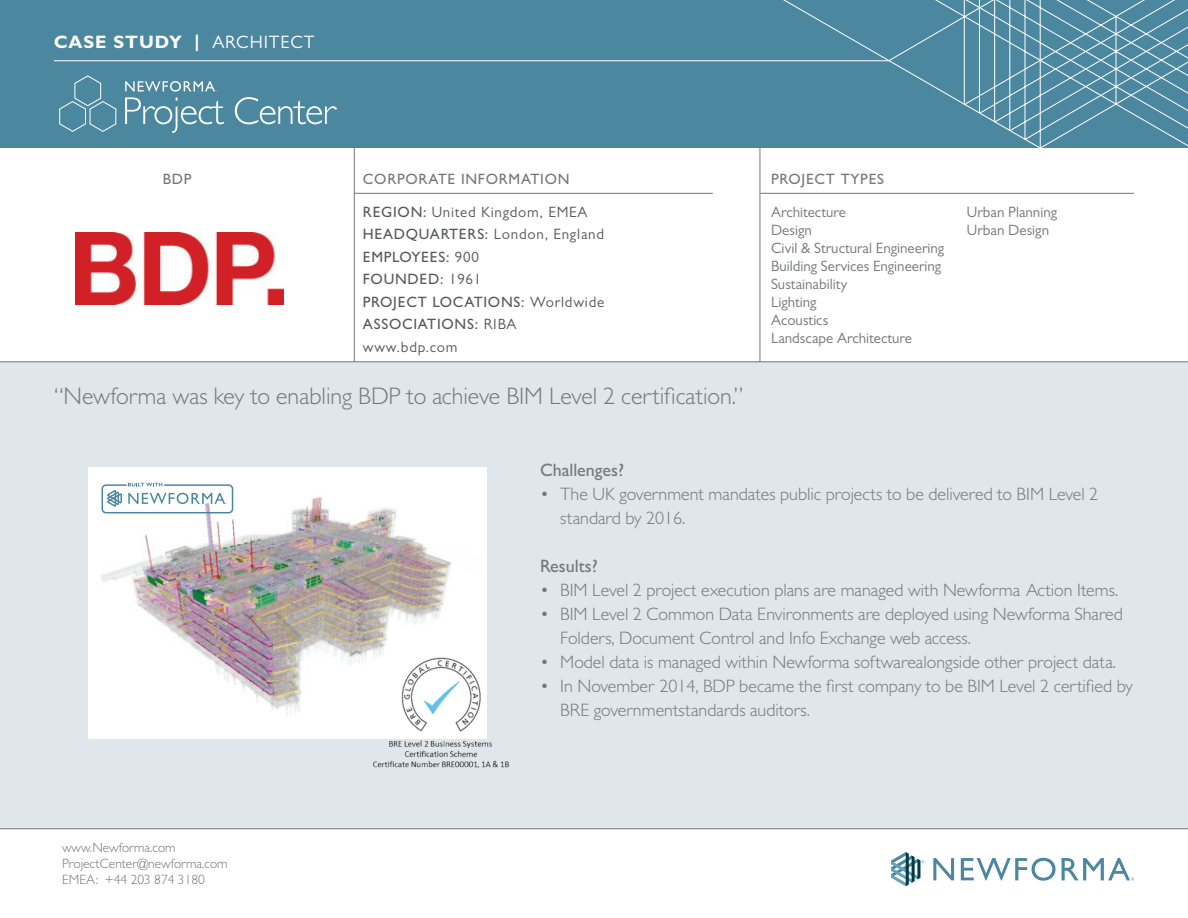
<style>
.page{position:relative;width:1188px;height:918px;background:#fff}
.page>*{position:absolute;margin:0;border:0;box-sizing:border-box;transform-origin:0 0}
.t1{font:300 24px "Gill Sans MT Pro";color:#757679}
.t2{font:300 18px/24px "Gill Sans MT Pro";color:#757679}
.t3{font:700 18px "Gill Sans MT Pro";letter-spacing:.05em;color:#fff}
.t4{font:500 18px "Gill Sans MT Pro";color:#757679}
.t5{font:15px/18px "Gill Sans MT Pro";color:#757679}
.t6{font:500 15px/22.5px "Gill Sans MT Pro";letter-spacing:.05em;color:#57585a}
.t7{font:500 15px "Gill Sans MT Pro";letter-spacing:.05em;color:#757679}
.t8{font:300 13.5px/16.2px "Gill Sans MT Pro";color:#757679}
.s1{font-weight:400}
</style>
<div class="page">
<hr style="left:760px;top:147px;width:1px;height:219px;background:#757679">
<hr style="left:354px;top:137px;width:1px;height:229px;background:#757679">
<div style="left:0;top:0;width:1188px;height:147px;background:#4c87a0"></div>
<div style="left:0;top:362px;width:1188px;height:466px;background:#dfe6ec"></div>
<svg style="left:760px;top:0;width:428px;height:161px"></svg>
<img style="left:75px;top:232px;width:208px;height:73px">
<svg style="left:933px;top:858px;width:21px;height:22px"></svg>
<svg style="left:961px;top:858px;width:95px;height:23px"></svg>
<svg style="left:1062px;top:858px;width:72px;height:22px"></svg>
<svg style="left:891px;top:852px;width:33px;height:34px"></svg>
<hr style="left:760px;top:193px;width:374px;height:1px;background:#757679">
<hr style="left:0;top:361px;width:1188px;height:1px;background:#757679">
<hr style="left:0;top:828px;width:1188px;height:1px;background:#757679">
<hr style="left:354px;top:193px;width:359px;height:1px;background:#757679">
<hr style="left:54px;top:60px;width:835px;height:1px;background:#fff">
<svg style="left:235px;top:97px;width:102px;height:27px"></svg>
<svg style="left:125px;top:81px;width:99px;height:52px"></svg>
<svg style="left:59px;top:75px;width:58px;height:57px"></svg>
<img style="left:89px;top:468px;width:398px;height:270px">
<img style="left:365px;top:656px;width:144px;height:112px">
<svg style="left:107px;top:483px;width:120px;height:24px;background:#dae5eb"></svg>
<div style="left:102px;top:484px;width:131px;height:29px;border:2px solid #4c87a0;border-radius:4px"></div>
<p class="t3" style="left:54px;top:31px;width:262px">CASE STUDY | <span class="s1">ARCHITECT</span></p>
<p class="t7" style="left:163px;top:170px;width:30px">BDP</p>
<p class="t7" style="left:363px;top:170px;width:208px">CORPORATE INFORMATION</p>
<p class="t7" style="left:771px;top:170px;width:115px">PROJECT TYPES</p>
<p class="t6" style="left:363px;top:200px;width:243px">REGION: <span class="s1">United Kingdom, EMEA<br></span>HEADQUARTERS: <span class="s1">London, England<br></span>EMPLOYEES: <span class="s1">900<br></span>FOUNDED: <span class="s1">1961<br></span>PROJECT LOCATIONS: <span class="s1">Worldwide<br></span>ASSOCIATIONS: <span class="s1">RIBA www.bdp.com</span></p>
<h1 class="t1" style="left:54px;top:382px;width:691px">“Newforma was key to enabling BDP to achieve BIM Level 2 certification.”</h1>
<p class="t5" style="left:771px;top:202px;width:175px">Architecture<br>Design<br>Civil &amp; Structural Engineering<br>Building Services Engineering<br>Sustainability<br>Lighting<br>Acoustics<br>Landscape Architecture</p>
<p class="t5" style="left:967px;top:202px;width:92px">Urban Planning<br>Urban Design</p>
<p class="t8" style="left:62px;top:839px;width:167px">www.Newforma.com<br>ProjectCenter@newforma.com<br>EMEA: +44 203 874 3180</p>
<p class="t4" style="left:540px;top:459px;width:86px">Challenges?</p>
<p class="t2" style="left:560px;top:481px;width:540px;text-indent:-20px">• The UK government mandates public projects to be delivered to BIM Level 2 standard by 2016.</p>
<p class="t4" style="left:540px;top:555px;width:59px">Results?</p>
<p class="t2" style="left:540px;top:577px;width:580px">• BIM Level 2 project execution plans are managed with Newforma Action Items.</p>
<p class="t2" style="left:560px;top:601px;width:564px;text-indent:-20px">• BIM Level 2 Common Data Environments are deployed using Newforma Shared<br>Folders, Document Control and Info Exchange web access.</p>
<p class="t2" style="left:540px;top:649px;width:578px">• Model data is managed within Newforma softwarealongside other project data.</p>
<p class="t2" style="left:560px;top:673px;width:574px;text-indent:-20px">• In November 2014, BDP became the first company to be BIM Level 2 certified by<br>BRE governmentstandards auditors.</p>
</div>
